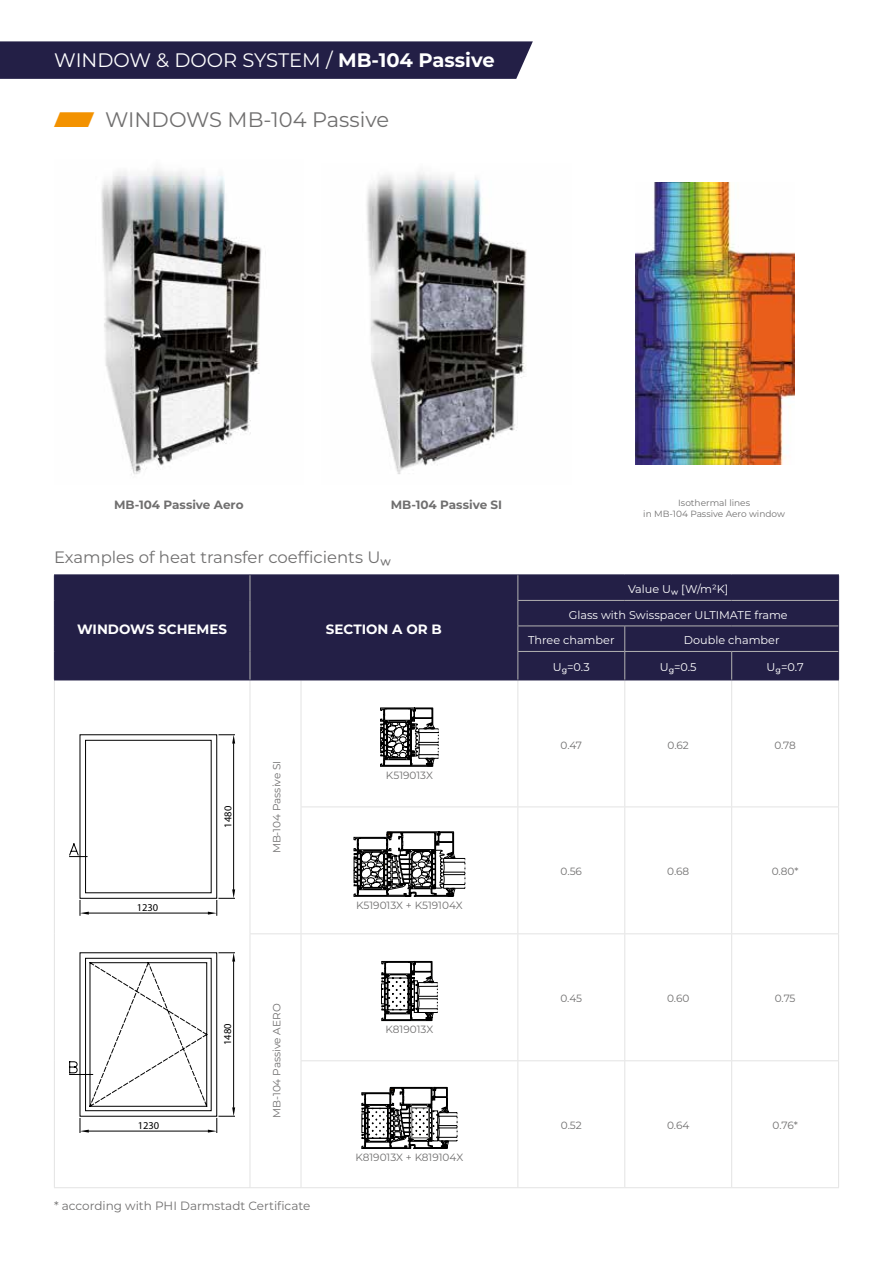
<style>
.page{position:relative;width:893px;height:1263px;background:#fff}
.page>*{position:absolute;margin:0;border:0;box-sizing:border-box;transform-origin:0 0}
.t1{font:21px "Montserrat Alu";color:#706f6f}
.t2{font:19.5px "Montserrat Alu";color:#fff}
.t3{font:16.5px "Montserrat Alu";color:#706f6f}
.t4{font:700 13.5px "Montserrat Alu";color:#fff}
.t5{font:12px "Montserrat Alu";color:#706f6f}
.t6{font:700 12px "Montserrat Alu";color:#706f6f}
.t7{font:11.25px "Montserrat Alu";color:#fff}
.t8{font:10.5px "Montserrat Alu";color:#706f6f}
.t9{font:10.5px "Myriad Pro";color:#000}
.t10{font:9px/10.8px "Montserrat Alu";color:#706f6f;text-align:center}
.s1{font-weight:700}
.s2{color:#f39200}
</style>
<div class="page">
<div style="left:55px;top:575px;width:783px;height:105px;background:#231f46"></div>
<hr style="left:54px;top:680px;width:1px;height:127px;background:#e3e3e3">
<hr style="left:54px;top:807px;width:1px;height:127px;background:#e3e3e3">
<hr style="left:54px;top:934px;width:1px;height:127px;background:#e3e3e3">
<hr style="left:54px;top:1061px;width:1px;height:126px;background:#e3e3e3">
<hr style="left:54px;top:1187px;width:196px;height:1px;background:#e3e3e3">
<hr style="left:250px;top:680px;width:1px;height:127px;background:#e3e3e3">
<hr style="left:250px;top:807px;width:1px;height:126px;background:#e3e3e3">
<hr style="left:301px;top:680px;width:1px;height:126px;background:#e3e3e3">
<hr style="left:517px;top:680px;width:1px;height:126px;background:#e3e3e3">
<hr style="left:624px;top:680px;width:1px;height:126px;background:#e3e3e3">
<hr style="left:731px;top:680px;width:1px;height:126px;background:#e3e3e3">
<hr style="left:838px;top:680px;width:1px;height:126px;background:#e3e3e3">
<hr style="left:301px;top:806px;width:217px;height:1px;background:#e3e3e3">
<hr style="left:301px;top:807px;width:1px;height:126px;background:#e3e3e3">
<hr style="left:518px;top:806px;width:107px;height:1px;background:#e3e3e3">
<hr style="left:517px;top:807px;width:1px;height:126px;background:#e3e3e3">
<hr style="left:625px;top:806px;width:107px;height:1px;background:#e3e3e3">
<hr style="left:624px;top:807px;width:1px;height:126px;background:#e3e3e3">
<hr style="left:732px;top:806px;width:107px;height:1px;background:#e3e3e3">
<hr style="left:731px;top:807px;width:1px;height:126px;background:#e3e3e3">
<hr style="left:838px;top:807px;width:1px;height:126px;background:#e3e3e3">
<hr style="left:250px;top:933px;width:51px;height:1px;background:#e3e3e3">
<hr style="left:250px;top:934px;width:1px;height:127px;background:#e3e3e3">
<hr style="left:250px;top:1061px;width:1px;height:126px;background:#e3e3e3">
<hr style="left:250px;top:1187px;width:51px;height:1px;background:#e3e3e3">
<hr style="left:301px;top:933px;width:217px;height:1px;background:#e3e3e3">
<hr style="left:301px;top:934px;width:1px;height:126px;background:#e3e3e3">
<hr style="left:518px;top:933px;width:107px;height:1px;background:#e3e3e3">
<hr style="left:517px;top:934px;width:1px;height:126px;background:#e3e3e3">
<hr style="left:625px;top:933px;width:107px;height:1px;background:#e3e3e3">
<hr style="left:624px;top:934px;width:1px;height:126px;background:#e3e3e3">
<hr style="left:732px;top:933px;width:107px;height:1px;background:#e3e3e3">
<hr style="left:731px;top:934px;width:1px;height:126px;background:#e3e3e3">
<hr style="left:838px;top:934px;width:1px;height:126px;background:#e3e3e3">
<hr style="left:301px;top:1060px;width:217px;height:1px;background:#e3e3e3">
<hr style="left:301px;top:1061px;width:1px;height:126px;background:#e3e3e3">
<hr style="left:518px;top:1060px;width:107px;height:1px;background:#e3e3e3">
<hr style="left:517px;top:1061px;width:1px;height:126px;background:#e3e3e3">
<hr style="left:625px;top:1060px;width:107px;height:1px;background:#e3e3e3">
<hr style="left:624px;top:1061px;width:1px;height:126px;background:#e3e3e3">
<hr style="left:732px;top:1060px;width:107px;height:1px;background:#e3e3e3">
<hr style="left:731px;top:1061px;width:1px;height:126px;background:#e3e3e3">
<hr style="left:838px;top:1061px;width:1px;height:126px;background:#e3e3e3">
<hr style="left:301px;top:1187px;width:217px;height:1px;background:#e3e3e3">
<hr style="left:518px;top:1187px;width:107px;height:1px;background:#e3e3e3">
<hr style="left:625px;top:1187px;width:107px;height:1px;background:#e3e3e3">
<hr style="left:732px;top:1187px;width:107px;height:1px;background:#e3e3e3">
<hr style="left:54px;top:574px;width:196px;height:1px;background:#231f46">
<hr style="left:250px;top:574px;width:51px;height:1px;background:#231f46">
<hr style="left:301px;top:574px;width:217px;height:1px;background:#231f46">
<svg style="left:54px;top:575px;width:1px;height:105px"></svg>
<hr style="left:54px;top:680px;width:196px;height:1px;background:#231f46">
<hr style="left:250px;top:680px;width:51px;height:1px;background:#231f46">
<hr style="left:301px;top:680px;width:217px;height:1px;background:#231f46">
<hr style="left:518px;top:574px;width:107px;height:1px;background:#231f46">
<hr style="left:625px;top:574px;width:107px;height:1px;background:#231f46">
<hr style="left:732px;top:574px;width:107px;height:1px;background:#231f46">
<svg style="left:838px;top:575px;width:1px;height:105px"></svg>
<hr style="left:518px;top:680px;width:107px;height:1px;background:#231f46">
<hr style="left:625px;top:680px;width:107px;height:1px;background:#231f46">
<hr style="left:732px;top:680px;width:107px;height:1px;background:#231f46">
<svg style="left:250px;top:575px;width:1px;height:105px"></svg>
<hr style="left:517px;top:600px;width:108px;height:1px;background:#b3b2b2">
<hr style="left:625px;top:600px;width:107px;height:1px;background:#b3b2b2">
<hr style="left:732px;top:600px;width:106px;height:1px;background:#b3b2b2">
<hr style="left:517px;top:625px;width:108px;height:1px;background:#b3b2b2">
<hr style="left:625px;top:625px;width:107px;height:1px;background:#b3b2b2">
<hr style="left:732px;top:625px;width:106px;height:1px;background:#b3b2b2">
<hr style="left:517px;top:651px;width:108px;height:1px;background:#b3b2b2">
<svg style="left:517px;top:575px;width:1px;height:105px"></svg>
<hr style="left:625px;top:651px;width:107px;height:1px;background:#b3b2b2">
<svg style="left:624px;top:626px;width:1px;height:54px"></svg>
<hr style="left:732px;top:651px;width:106px;height:1px;background:#b3b2b2">
<svg style="left:731px;top:652px;width:1px;height:28px"></svg>
<svg style="left:69px;top:734px;width:166px;height:398px"></svg>
<svg style="left:380px;top:707px;width:59px;height:60px"></svg>
<svg style="left:353px;top:831px;width:112px;height:66px"></svg>
<svg style="left:381px;top:961px;width:57px;height:60px"></svg>
<svg style="left:361px;top:1087px;width:96px;height:62px"></svg>
<img style="left:101px;top:168px;width:161px;height:307px">
<img style="left:366px;top:172px;width:161px;height:302px">
<img style="left:635px;top:183px;width:159px;height:282px">
<div style="left:0;top:41px;width:533px;height:38px;background:#231f46"></div>
<h2 class="t2" style="left:54px;top:47px;width:442px">WINDOW &amp; DOOR SYSTEM / <span class="s1">MB-104 Passive</span></h2>
<h1 class="t1" style="left:54px;top:105px;width:337px"><span class="s2">⸠</span> WINDOWS MB-104 Passive</h1>
<p class="t6" style="left:114px;top:496px;width:131px">MB-104 Passive Aero</p>
<p class="t6" style="left:391px;top:496px;width:113px">MB-104 Passive SI</p>
<p class="t10" style="left:643px;top:497px;width:141px">Isothermal lines<br>in MB-104 Passive Aero window</p>
<h3 class="t3" style="left:54px;top:546px;width:338px">Examples of heat transfer coefficients Uw</h3>
<p class="t4" style="left:77px;top:619px;width:152px">WINDOWS SCHEMES</p>
<p class="t4" style="left:326px;top:619px;width:117px">SECTION A OR B</p>
<p class="t9" style="left:137px;top:901px;width:23px">1230</p>
<p class="t9" style="left:138px;top:1119px;width:23px">1230</p>
<p class="t9" style="left:221px;top:828px;width:23px;rotate:-90deg">1480</p>
<p class="t9" style="left:221px;top:1045px;width:23px;rotate:-90deg">1480</p>
<p class="t8" style="left:270px;top:853px;width:95px;rotate:-90deg">MB-104 Passive SI</p>
<p class="t8" style="left:386px;top:768px;width:49px">K519013X</p>
<p class="t8" style="left:270px;top:1118px;width:116px;rotate:-90deg">MB-104 Passive AERO</p>
<p class="t8" style="left:356px;top:898px;width:108px">K519013X + K519104X</p>
<p class="t8" style="left:386px;top:1022px;width:49px">K819013X</p>
<p class="t8" style="left:356px;top:1150px;width:109px">K819013X + K819104X</p>
<p class="t5" style="left:54px;top:1198px;width:258px">* according with PHI Darmstadt Certificate</p>
<p class="t7" style="left:628px;top:581px;width:102px">Value Uw [W/m²K]</p>
<p class="t7" style="left:569px;top:607px;width:220px">Glass with Swisspacer ULTIMATE frame</p>
<p class="t7" style="left:528px;top:632px;width:88px">Three chamber</p>
<p class="t7" style="left:684px;top:632px;width:97px">Double chamber</p>
<p class="t7" style="left:553px;top:659px;width:38px">Ug=0.3</p>
<p class="t7" style="left:660px;top:659px;width:38px">Ug=0.5</p>
<p class="t7" style="left:767px;top:659px;width:39px">Ug=0.7</p>
<p class="t8" style="left:561px;top:737px;width:23px">0.47</p>
<p class="t8" style="left:668px;top:737px;width:23px">0.62</p>
<p class="t8" style="left:774px;top:737px;width:23px">0.78</p>
<p class="t8" style="left:561px;top:864px;width:23px">0.56</p>
<p class="t8" style="left:667px;top:864px;width:24px">0.68</p>
<p class="t8" style="left:772px;top:864px;width:28px">0.80*</p>
<p class="t8" style="left:560px;top:991px;width:23px">0.45</p>
<p class="t8" style="left:667px;top:991px;width:24px">0.60</p>
<p class="t8" style="left:775px;top:991px;width:22px">0.75</p>
<p class="t8" style="left:561px;top:1118px;width:22px">0.52</p>
<p class="t8" style="left:667px;top:1118px;width:24px">0.64</p>
<p class="t8" style="left:772px;top:1118px;width:27px">0.76*</p>
</div>
